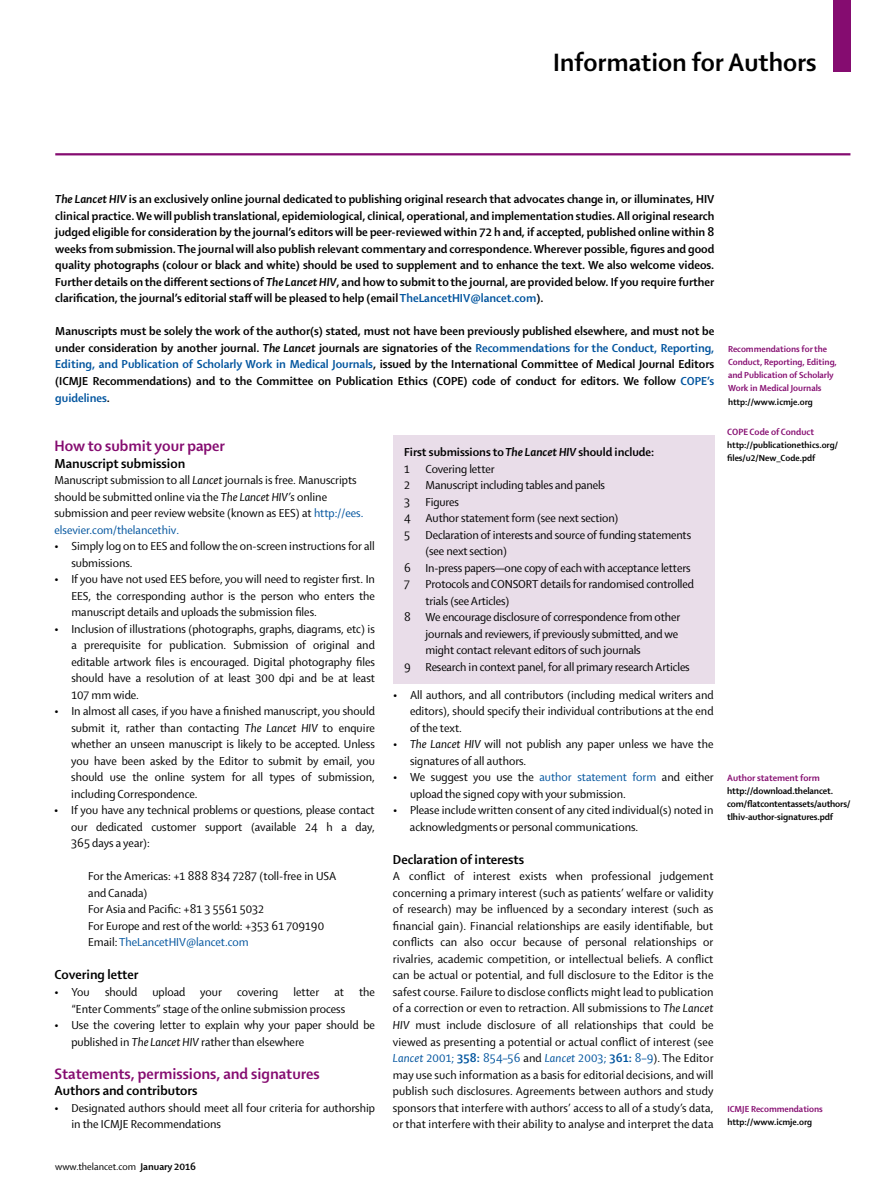
<style>
.page{position:relative;width:893px;height:1200px;background:#fff}
.page>*{position:absolute;margin:0;border:0;box-sizing:border-box;transform-origin:0 0}
.t1{font:700 27px "Shaker 2 Lancet";color:#000}
.t2{font:700 16.2px "Shaker 2 Lancet";color:#850c70}
.t3{font:700 13.95px "Shaker 2 Lancet";color:#000}
.t4{font:12.45px/16.5px "Shaker 2 Lancet";color:#000}
.t5{font:700 12.45px/16.5px "Shaker 2 Lancet";color:#000;text-align:justify}
.t6{font:10.5px "Shaker 2 Lancet";color:#000}
.t7{font:700 9.75px/13px "Shaker 2 Lancet";letter-spacing:-.01em;color:#000}
.t8{font:700 9.75px "Shaker 2 Lancet";color:#850c70}
.t9{font:700 9.45px/13.2px "Shaker 2 Lancet";color:#850c70}
.t10{font:700 9.45px/13.2px "Shaker 2 Lancet";color:#000}
.s1{font-style:italic}
.s2{color:#00549e}
.s3{font-weight:700}
.s4{font-weight:400}
.s5{font-style:italic;color:#00549e}
.s6{font-weight:700;color:#00549e}
</style>
<div class="page">
<div style="left:833px;top:0;width:17px;height:71px;background:#850c70"></div>
<hr style="left:55px;top:153px;width:795px;height:2px;background:#850c70">
<div style="left:393px;top:435px;width:321px;height:248px;background:#e9dde9"></div>
<h1 class="t1" style="left:553px;top:45px;width:265px">Information for Authors</h1>
<p class="t5" style="left:55px;top:190px;width:661px"><span class="s1">The Lancet HIV</span> is an exclusively online journal dedicated to publishing original research that advocates change in, or illuminates, HIV clinical practice. We will publish translational, epidemiological, clinical, operational, and implementation studies. All original research judged eligible for consideration by the journal’s editors will be peer-reviewed within 72 h and, if accepted, published online within 8 weeks from submission. The journal will also publish relevant commentary and correspondence. Wherever possible, figures and good quality photographs (colour or black and white) should be used to supplement and to enhance the text. We also welcome videos.<br>Further details on the different sections of <span class="s1">The Lancet HIV</span>, and how to submit to the journal, are provided below. If you require further clarification, the journal’s editorial staff will be pleased to help (email <span class="s2">TheLancetHIV@lancet.com</span>).</p>
<p class="t5" style="left:55px;top:322px;width:661px">Manuscripts must be solely the work of the author(s) stated, must not have been previously published elsewhere, and must not be under consideration by another journal. <span class="s1">The Lancet</span> journals are signatories of the <span class="s2">Recommendations for the Conduct, Reporting, Editing, and Publication of Scholarly Work in Medical Journals</span>, issued by the International Committee of Medical Journal Editors (ICMJE Recommendations) and to the Committee on Publication Ethics (COPE) code of conduct for editors. We follow <span class="s2">COPE’s guidelines</span>.</p>
<h2 class="t2" style="left:54px;top:435px;width:172px">How to submit your paper</h2>
<p class="t3" style="left:54px;top:454px;width:132px">Manuscript submission</p>
<p class="t4" style="left:54px;top:471px;width:310px">Manuscript submission to all <span class="s1">Lancet</span> journals is free. Manuscripts should be submitted online via the <span class="s1">The Lancet HIV’s</span> online submission and peer review website (known as EES) at <span class="s2">http://ees. elsevier.com/thelancethiv.</span></p>
<p class="t4" style="left:71px;top:537px;width:305px;text-indent:-17px">• Simply log on to EES and followthe on-screen instructions for all submissions.</p>
<p class="t4" style="left:71px;top:570px;width:305px;text-align:justify;text-indent:-17px">• If you have not used EES before, you will need to register first. In EES, the corresponding author is the person who enters the manuscript details and uploads the submission files.</p>
<p class="t4" style="left:71px;top:619px;width:305px;text-align:justify;text-indent:-17px">• Inclusion of illustrations (photographs, graphs, diagrams, etc) is a prerequisite for publication. Submission of original and editable artwork files is encouraged. Digital photography files should have a resolution of at least 300 dpi and be at least 107 mm wide.</p>
<p class="t4" style="left:71px;top:702px;width:305px;text-align:justify;text-indent:-17px">• In almost all cases, if you have a finished manuscript, you should submit it, rather than contacting <span class="s1">The Lancet HIV</span> to enquire whether an unseen manuscript is likely to be accepted. Unless you have been asked by the Editor to submit by email, you should use the online system for all types of submission, including Correspondence.</p>
<p class="t4" style="left:71px;top:801px;width:305px;text-align:justify;text-indent:-17px">• If you have any technical problems or questions, please contact our dedicated customer support (available 24 h a day, 365 days a year):</p>
<p class="t4" style="left:88px;top:867px;width:250px">For the Americas: +1 888 834 7287 (toll-free in USA and Canada)<br>For Asia and Pacific: +81 3 5561 5032<br>For Europe and rest of the world: +353 61 709190<br>Email: <span class="s2">TheLancetHIV@lancet.com</span></p>
<p class="t3" style="left:54px;top:965px;width:86px">Covering letter</p>
<p class="t4" style="left:71px;top:982px;width:305px;text-indent:-17px">• You should upload your covering letter at the “Enter Comments” stage of the online submission process</p>
<p class="t4" style="left:71px;top:1015px;width:305px;text-indent:-17px">• Use the covering letter to explain why your paper should be published in <span class="s1">The Lancet HIV</span> rather than elsewhere</p>
<h2 class="t2" style="left:54px;top:1062px;width:267px">Statements, permissions, and signatures</h2>
<p class="t3" style="left:54px;top:1081px;width:145px">Authors and contributors</p>
<p class="t4" style="left:71px;top:1098px;width:305px;text-indent:-17px">• Designated authors should meet all four criteria for authorship in the ICMJE Recommendations</p>
<p class="t6" style="left:55px;top:1159px;width:142px">www.thelancet.com <span class="s3">January 2016</span></p>
<p class="t5" style="left:404px;top:443px;width:251px">First submissions to <span class="s1">The Lancet HIV</span> should include:<br><span class="s4">1</span></p>
<p class="t4" style="left:425px;top:460px;width:70px">Covering letter</p>
<p class="t4" style="left:404px;top:476px;width:202px">2 Manuscript including tables and panels</p>
<p class="t4" style="left:404px;top:493px;width:56px">3 Figures</p>
<p class="t4" style="left:404px;top:509px;width:216px">4 Author statement form (see next section)</p>
<p class="t4" style="left:404px;top:526px;width:288px">5 Declaration of interests and source of funding statements</p>
<p class="t4" style="left:425px;top:542px;width:83px">(see next section)</p>
<p class="t4" style="left:404px;top:559px;width:288px">6 In-press papers—one copy of each with acceptance letters</p>
<p class="t4" style="left:404px;top:575px;width:291px">7 Protocols and CONSORT details for randomised controlled</p>
<p class="t4" style="left:425px;top:592px;width:85px">trials (see Articles)</p>
<p class="t4" style="left:404px;top:608px;width:277px">8 We encourage disclosure of correspondence from other</p>
<p class="t4" style="left:425px;top:625px;width:254px">journals and reviewers, if previously submitted, and we</p>
<p class="t4" style="left:425px;top:641px;width:217px">might contact relevant editors of such journals</p>
<p class="t4" style="left:404px;top:658px;width:287px">9 Research in context panel, for all primary researchArticles</p>
<p class="t4" style="left:410px;top:685px;width:305px;text-align:justify;text-indent:-17px">• All authors, and all contributors (including medical writers and editors), should specify their individual contributions at the end of the text.</p>
<p class="t4" style="left:410px;top:735px;width:305px;text-indent:-17px">• <span class="s1">The Lancet HIV</span> will not publish any paper unless we have the signatures of all authors.</p>
<p class="t4" style="left:410px;top:768px;width:305px;text-indent:-17px">• We suggest you use the <span class="s2">author statement form</span> and either upload the signed copy with your submission.</p>
<p class="t4" style="left:410px;top:801px;width:305px;text-indent:-17px">• Please includewritten consent of any cited individual(s) noted in acknowledgments or personal communications.</p>
<p class="t3" style="left:393px;top:850px;width:133px">Declaration of interests</p>
<p class="t4" style="left:393px;top:867px;width:322px;text-align:justify">A conflict of interest exists when professional judgement concerning a primary interest (such as patients’ welfare or validity of research) may be influenced by a secondary interest (such as financial gain). Financial relationships are easily identifiable, but conflicts can also occur because of personal relationships or rivalries, academic competition, or intellectual beliefs. A conflict can be actual or potential, and full disclosure to the Editor is the safest course. Failure to disclose conflicts might lead to publication of a correction or even to retraction. All submissions to <span class="s1">The Lancet HIV</span> must include disclosure of all relationships that could be viewed as presenting a potential or actual conflict of interest (see <span class="s5">Lancet</span> <span class="s2">2001;</span> <span class="s6">358:</span> <span class="s2">854–56</span> and <span class="s5">Lancet</span> <span class="s2">2003;</span> <span class="s6">361:</span> <span class="s2">8–9</span>). The Editor may use such information as a basis for editorial decisions, and will publish such disclosures. Agreements between authors and study sponsors that interfere with authors’ access to all of a study’s data, or that interfere with their ability to analyse and interpret the data</p>
<p class="t9" style="left:728px;top:342px;width:110px">Recommendations for the<br>Conduct, Reporting, Editing, and Publication of Scholarly<br>Work in Medical Journals</p>
<p class="t10" style="left:728px;top:394px;width:86px">http://www.icmje.org</p>
<p class="t8" style="left:727px;top:425px;width:88px">COPE Code of Conduct</p>
<p class="t10" style="left:727px;top:438px;width:112px">http://publicationethics.org/ files/u2/New_Code.pdf</p>
<p class="t8" style="left:727px;top:771px;width:94px">Author statement form</p>
<p class="t7" style="left:727px;top:783px;width:125px">http://download.thelancet. com/flatcontentassets/authors/ tlhiv-author-signatures.pdf</p>
<p class="t9" style="left:727px;top:1101px;width:97px">ICMJE Recommendations</p>
<p class="t10" style="left:727px;top:1114px;width:86px">http://www.icmje.org</p>
</div>
